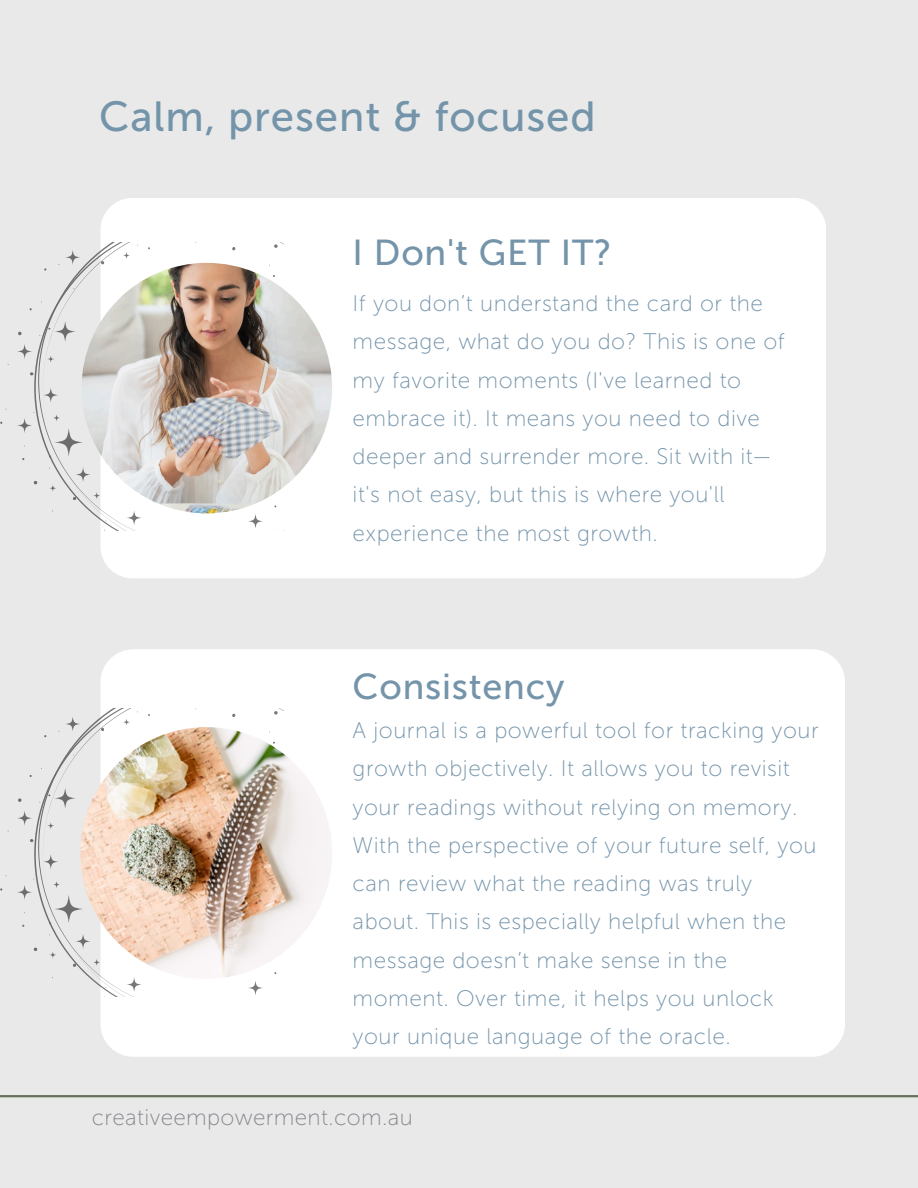
<style>
.page{position:relative;width:918px;height:1188px;background:#e9e9e9}
.page>*{position:absolute;margin:0;border:0;box-sizing:border-box;transform-origin:0 0}
.t1{font:42px "Museo Sans 500";letter-spacing:.02em;color:#7494aa}
.t2{font:36px "Museo Sans 500";letter-spacing:.02em;color:#7494aa}
.t3{font:22.5px/38.2px "Museo Sans 100";letter-spacing:.02em;color:#7494aa}
.t4{font:22.5px "Museo Sans 100";letter-spacing:.015em;color:#86868d}
</style>
<div class="page">
<hr style="left:0;top:1095px;width:918px;height:2px;background:#66705a">
<div style="left:100px;top:198px;width:726px;height:380px;background:#fff;border-radius:32px"></div>
<img style="left:82px;top:263px;width:250px;height:250px;border-radius:50%">
<div style="left:100px;top:649px;width:745px;height:408px;background:#fff;border-radius:33px"></div>
<img style="left:80px;top:727px;width:252px;height:252px;border-radius:50%">
<svg style="left:17px;top:418px;width:15px;height:15px"></svg>
<svg style="left:17px;top:344px;width:15px;height:15px"></svg>
<img style="left:43px;top:242px;width:240px;height:288px">
<svg style="left:34px;top:481px;width:4px;height:4px"></svg>
<svg style="left:18px;top:332px;width:4px;height:3px"></svg>
<svg style="left:30px;top:372px;width:4px;height:4px"></svg>
<svg style="left:101px;top:261px;width:3px;height:4px"></svg>
<svg style="left:274px;top:244px;width:4px;height:4px"></svg>
<svg style="left:232px;top:247px;width:4px;height:4px"></svg>
<svg style="left:17px;top:885px;width:15px;height:15px"></svg>
<svg style="left:17px;top:811px;width:15px;height:15px"></svg>
<img style="left:43px;top:709px;width:240px;height:288px">
<svg style="left:34px;top:947px;width:4px;height:4px"></svg>
<svg style="left:73px;top:963px;width:3px;height:4px"></svg>
<svg style="left:18px;top:798px;width:4px;height:4px"></svg>
<svg style="left:101px;top:727px;width:3px;height:4px"></svg>
<svg style="left:274px;top:711px;width:4px;height:4px"></svg>
<svg style="left:232px;top:713px;width:4px;height:4px"></svg>
<h2 class="t1" style="left:99px;top:91px;width:498px">Calm, present &amp; focused</h2>
<p class="t2" style="left:353px;top:231px;width:261px">I Don't GET IT?</p>
<p class="t3" style="left:353px;top:284px;width:434px">If you don’t understand the card or the message, what do you do? This is one of my favorite moments (I've learned to embrace it). It means you need to dive deeper and surrender more. Sit with it— it's not easy, but this is where you'll experience the most growth.</p>
<p class="t2" style="left:353px;top:665px;width:213px">Consistency</p>
<p class="t3" style="left:353px;top:711px;width:468px">A journal is a powerful tool for tracking your growth objectively. It allows you to revisit your readings without relying on memory.<br>With the perspective of your future self, you can review what the reading was truly about. This is especially helpful when the message doesn’t make sense in the moment. Over time, it helps you unlock your unique language of the oracle.</p>
<p class="t4" style="left:92px;top:1104px;width:323px">creativeempowerment.com.au</p>
</div>
